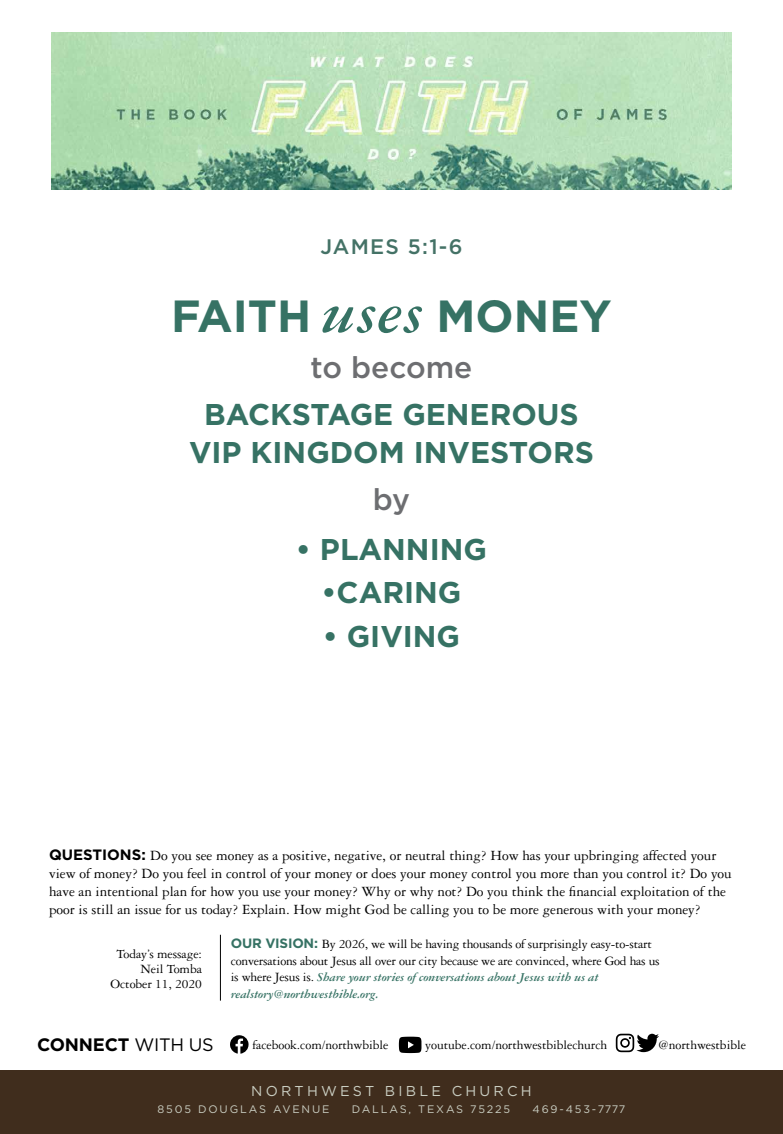
<style>
.page{position:relative;width:783px;height:1134px;background:#fff}
.page>*{position:absolute;margin:0;border:0;box-sizing:border-box;transform-origin:0 0}
.t1{font:700 45px "Gotham";color:#367264}
.t2{font:700 30px/38.4px "Gotham";color:#367264;text-align:center}
.t3{font:500 30px "Gotham";color:#6d6e71}
.t4{font:500 21px "Gotham";letter-spacing:.06em;color:#447266}
.t5{font:700 18px "Gotham";letter-spacing:-.01em;color:#000}
.t6{font:15px/18px "Garamond Three";color:#000}
.t7{font:14.25px "Gotham";letter-spacing:.225em;color:#cacec2}
.t8{font:13.5px/15px "Garamond Three";letter-spacing:-.015em;color:#000;text-align:right}
.t9{font:italic 700 12.9px/16.5px "Garamond Three";letter-spacing:-.015em;color:#367264}
.t10{font:10.95px "Gotham";letter-spacing:.17em;color:#cacec2}
.s1{font-family:"Garamond Three";font-style:italic;font-size:64.5px}
.s2{font-family:"Gotham";font-weight:700}
.s3{font-family:"Gotham";font-weight:700;color:#367264}
.s4{font-weight:400;font-style:normal;font-size:13.5px;color:#000}
.s5{font-weight:400}
</style>
<div class="page">
<div style="left:0;top:1070px;width:783px;height:64px;background:#402d1d"></div>
<hr style="left:220px;top:935px;width:1px;height:66px;background:#000">
<img style="left:51px;top:32px;width:681px;height:157px">
<svg style="left:399px;top:1037px;width:23px;height:16px"></svg>
<svg style="left:616px;top:1034px;width:43px;height:18px"></svg>
<svg style="left:230px;top:1035px;width:19px;height:19px"></svg>
<h3 class="t4" style="left:320px;top:233px;width:144px">JAMES 5:1-6</h3>
<h1 class="t1" style="left:171px;top:286px;width:442px">FAITH <span class="s1">uses</span> MONEY</h1>
<h2 class="t3" style="left:311px;top:348px;width:163px">to become</h2>
<h2 class="t2" style="left:189px;top:395px;width:406px">BACKSTAGE GENEROUS<br>VIP KINGDOM INVESTORS</h2>
<h2 class="t3" style="left:373px;top:479px;width:39px">by</h2>
<h2 class="t2" style="left:296px;top:530px;width:193px">• PLANNING</h2>
<h2 class="t2" style="left:322px;top:573px;width:141px">•CARING</h2>
<h2 class="t2" style="left:323px;top:617px;width:139px">• GIVING</h2>
<p class="t6" style="left:49px;top:846px;width:684px"><span class="s2">QUESTIONS:</span> Do you see money as a positive, negative, or neutral thing? How has your upbringing affected your view of money? Do you feel in control of your money or does your money control you more than you control it? Do you have an intentional plan for how you use your money? Why or why not? Do you think the financial exploitation of the poor is still an issue for us today? Explain. How might God be calling you to be more generous with your money?</p>
<p class="t8" style="left:110px;top:946px;width:93px">Today’s message:<br>Neil Tomba<br>October 11, 2020</p>
<p class="t8" style="left:231px;top:936px;width:430px;line-height:16.5px;text-align:left"><span class="s3">OUR VISION:</span> By 2026, we will be having thousands of surprisingly easy-to-start conversations about Jesus all over our city because we are convinced, where God has us</p>
<p class="t9" style="left:231px;top:969px;width:369px"><span class="s4">is where Jesus is.</span> Share your stories of conversations about Jesus with us at realstory@northwestbible.org.</p>
<p class="t5" style="left:37px;top:1033px;width:178px">CONNECT <span class="s5">WITH US</span></p>
<p class="t8" style="left:253px;top:1038px;width:138px">facebook.com/northwbible</p>
<p class="t8" style="left:425px;top:1038px;width:184px">youtube.com/northwestbiblechurch</p>
<p class="t8" style="left:658px;top:1038px;width:89px">@northwestbible</p>
<p class="t7" style="left:251px;top:1081px;width:282px">NORTHWEST BIBLE CHURCH</p>
<p class="t10" style="left:158px;top:1102px;width:173px">8505 DOUGLAS AVENUE</p>
<p class="t10" style="left:352px;top:1102px;width:160px">DALLAS, TEXAS 75225</p>
<p class="t10" style="left:533px;top:1102px;width:94px">469-453-7777</p>
</div>
